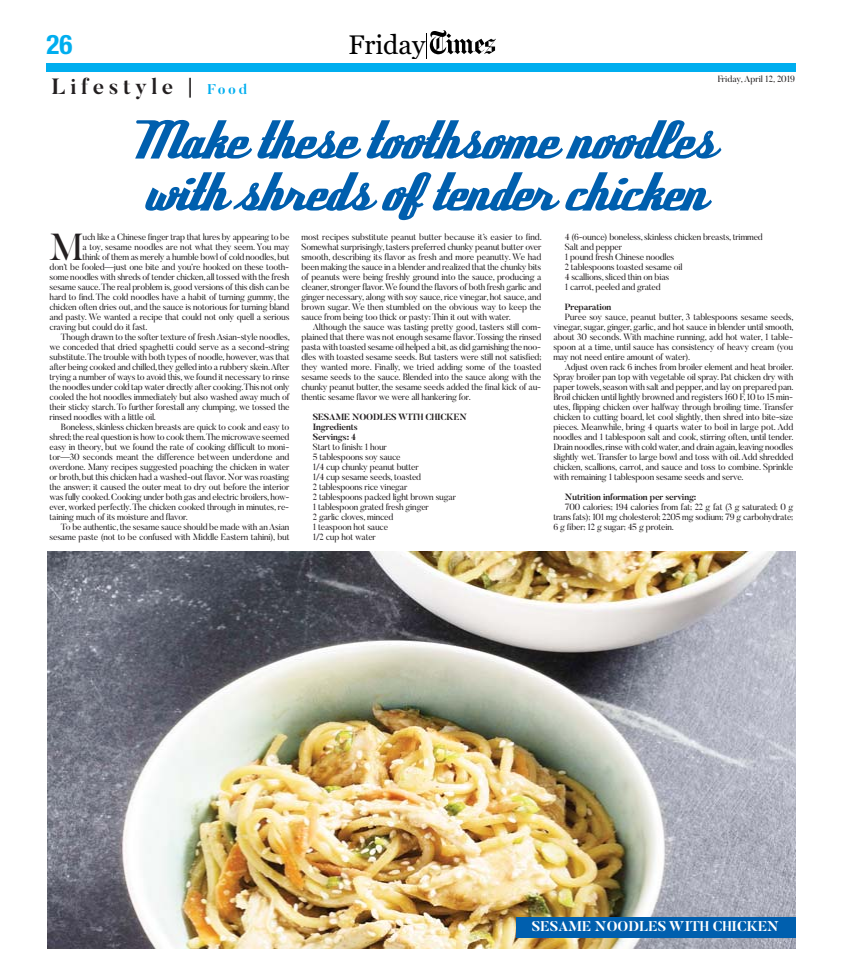
<style>
.page{position:relative;width:842px;height:978px;background:#fff}
.page>*{position:absolute;margin:0;border:0;box-sizing:border-box;transform-origin:0 0}
.t1{font:59px/52px "Deftone Stylus";color:#005fae}
.t2{font:37.4px "Butler";color:#231f20}
.t3{font:700 condensed 27px "Helvetica Neue";color:#00aeef}
.t4{font:26.8px "Georgia+T42";color:#000}
.t5{font:700 22px "Butler";letter-spacing:.2em;color:#231f20}
.t6{font:700 14px "Butler";color:#fff}
.t7{font:9px/10px "Butler";letter-spacing:-.02em;color:#231f20;text-align:justify}
.t8{font:700 9px/10px "Butler";letter-spacing:-.02em;color:#231f20}
.t9{font:9px "Butler";color:#231f20}
.s1{font-size:14px;color:#00aeef}
</style>
<div class="page">
<img style="left:48px;top:551px;width:747px;height:397px">
<div style="left:46px;top:63px;width:750px;height:8px;background:#00aeef"></div>
<svg style="left:429px;top:30px;width:67px;height:25px"></svg>
<div style="left:516px;top:917px;width:279px;height:20px;background:#005fae"></div>
<h3 class="t3" style="left:46px;top:29px;width:27px">26</h3>
<h3 class="t4" style="left:348px;top:29px;width:78px">Friday</h3>
<h3 class="t5" style="left:52px;top:79px;width:197px">Lifestyle | <span class="s1">Food</span></h3>
<p class="t9" style="left:718px;top:75px;width:79px">Friday, April 12, 2019</p>
<h1 class="t1" style="left:132px;top:112px;width:580px">Make these toothsome noodles with shreds of tender chicken</h1>
<h2 class="t2" style="left:50px;top:233px;width:35px">M</h2>
<p class="t7" style="left:82px;top:233px;width:209px">uch like a Chinese finger trap that lures by appearing to be</p>
<p class="t7" style="left:82px;top:243px;width:209px">a toy, sesame noodles are not what they seem. You may</p>
<p class="t7" style="left:82px;top:253px;width:209px">think of them as merely a humble bowl of cold noodles, but</p>
<p class="t7" style="left:50px;top:263px;width:241px">don’t be fooled—just one bite and you’re hooked on these tooth-</p>
<p class="t7" style="left:50px;top:273px;width:241px">some noodles with shreds of tender chicken, all tossed with the fresh</p>
<p class="t7" style="left:50px;top:283px;width:241px">sesame sauce. The real problem is, good versions of this dish can be</p>
<p class="t7" style="left:50px;top:293px;width:241px">hard to find. The cold noodles have a habit of turning gummy, the</p>
<p class="t7" style="left:50px;top:303px;width:241px">chicken often dries out, and the sauce is notorious for turning bland</p>
<p class="t7" style="left:50px;top:313px;width:241px">and pasty. We wanted a recipe that could not only quell a serious</p>
<p class="t7" style="left:50px;top:323px;width:99px">craving but could do it fast.</p>
<p class="t7" style="left:61px;top:333px;width:230px">Though drawn to the softer texture of fresh Asian-style noodles,</p>
<p class="t7" style="left:50px;top:343px;width:241px">we conceded that dried spaghetti could serve as a second-string</p>
<p class="t7" style="left:50px;top:353px;width:241px">substitute. The trouble with both types of noodle, however, was that</p>
<p class="t7" style="left:50px;top:363px;width:241px">after being cooked and chilled, they gelled into a rubbery skein. After</p>
<p class="t7" style="left:50px;top:373px;width:241px">trying a number of ways to avoid this, we found it necessary to rinse</p>
<p class="t7" style="left:50px;top:383px;width:241px">the noodles under cold tap water directly after cooking. This not only</p>
<p class="t7" style="left:50px;top:393px;width:241px">cooled the hot noodles immediately but also washed away much of</p>
<p class="t7" style="left:50px;top:403px;width:241px">their sticky starch. To further forestall any clumping, we tossed the</p>
<p class="t7" style="left:50px;top:413px;width:108px">rinsed noodles with a little oil.</p>
<p class="t7" style="left:61px;top:423px;width:230px">Boneless, skinless chicken breasts are quick to cook and easy to</p>
<p class="t7" style="left:50px;top:433px;width:241px">shred; the real question is how to cook them. The microwave seemed</p>
<p class="t7" style="left:50px;top:443px;width:241px">easy in theory, but we found the rate of cooking difficult to moni-</p>
<p class="t7" style="left:50px;top:453px;width:241px">tor—30 seconds meant the difference between underdone and</p>
<p class="t7" style="left:50px;top:463px;width:241px">overdone. Many recipes suggested poaching the chicken in water</p>
<p class="t7" style="left:50px;top:473px;width:241px">or broth, but this chicken had a washed-out flavor. Nor was roasting</p>
<p class="t7" style="left:50px;top:483px;width:241px">the answer; it caused the outer meat to dry out before the interior</p>
<p class="t7" style="left:50px;top:493px;width:241px">was fully cooked. Cooking under both gas and electric broilers, how-</p>
<p class="t7" style="left:50px;top:503px;width:241px">ever, worked perfectly. The chicken cooked through in minutes, re-</p>
<p class="t7" style="left:50px;top:513px;width:140px">taining much of its moisture and flavor.</p>
<p class="t7" style="left:61px;top:523px;width:230px">To be authentic, the sesame sauce should be made with an Asian</p>
<p class="t7" style="left:50px;top:533px;width:241px">sesame paste (not to be confused with Middle Eastern tahini), but</p>
<p class="t7" style="left:302px;top:233px;width:242px">most recipes substitute peanut butter because it’s easier to find.<br>Somewhat surprisingly, tasters preferred chunky peanut butter over smooth, describing its flavor as fresh and more peanutty. We had been making the sauce in a blender and realized that the chunky bits of peanuts were being freshly ground into the sauce, producing a cleaner, stronger flavor. We found the flavors of both fresh garlic and ginger necessary, along with soy sauce, rice vinegar, hot sauce, and brown sugar. We then stumbled on the obvious way to keep the sauce from being too thick or pasty: Thin it out with water.</p>
<p class="t7" style="left:302px;top:323px;width:241px;text-indent:11px">Although the sauce was tasting pretty good, tasters still com&shy;plained that there was not enough sesame flavor. Tossing the rinsed pasta with toasted sesame oil helped a bit, as did garnishing the noo&shy;dles with toasted sesame seeds. But tasters were still not satisfied; they wanted more. Finally, we tried adding some of the toasted sesame seeds to the sauce. Blended into the sauce along with the chunky peanut butter, the sesame seeds added the final kick of au&shy;thentic sesame flavor we were all hankering for.</p>
<p class="t8" style="left:313px;top:413px;width:156px">SESAME NOODLES WITH CHICKEN<br>Ingredients<br>Servings: 4</p>
<p class="t7" style="left:313px;top:443px;width:145px;text-align:left">Start to finish: 1 hour<br>5 tablespoons soy sauce<br>1/4 cup chunky peanut butter<br>1/4 cup sesame seeds, toasted<br>2 tablespoons rice vinegar<br>2 tablespoons packed light brown sugar<br>1 tablespoon grated fresh ginger<br>2 garlic cloves, minced<br>1 teaspoon hot sauce<br>1/2 cup hot water</p>
<p class="t7" style="left:565px;top:233px;width:200px;text-align:left">4 (6-ounce) boneless, skinless chicken breasts, trimmed<br>Salt and pepper<br>1 pound fresh Chinese noodles<br>2 tablespoons toasted sesame oil<br>4 scallions, sliced thin on bias<br>1 carrot, peeled and grated</p>
<p class="t8" style="left:565px;top:303px;width:48px">Preparation</p>
<p class="t7" style="left:553px;top:313px;width:242px;text-indent:11px">Puree soy sauce, peanut butter, 3 tablespoons sesame seeds, vinegar, sugar, ginger, garlic, and hot sauce in blender until smooth, about 30 seconds. With machine running, add hot water, 1 table&shy;spoon at a time, until sauce has consistency of heavy cream (you may not need entire amount of water).</p>
<p class="t7" style="left:553px;top:363px;width:242px;text-indent:11px">Adjust oven rack 6 inches from broiler element and heat broiler.<br>Spray broiler pan top with vegetable oil spray. Pat chicken dry with paper towels, season with salt and pepper, and lay on prepared pan.<br>Broil chicken until lightly browned and registers 160 F, 10 to 15 min&shy;utes, flipping chicken over halfway through broiling time. Transfer chicken to cutting board, let cool slightly, then shred into bite-size pieces. Meanwhile, bring 4 quarts water to boil in large pot. Add noodles and 1 tablespoon salt and cook, stirring often, until tender.<br>Drain noodles, rinse with cold water, and drain again, leaving noodles slightly wet. Transfer to large bowl and toss with oil. Add shredded chicken, scallions, carrot, and sauce and toss to combine. Sprinkle with remaining 1 tablespoon sesame seeds and serve.</p>
<p class="t8" style="left:565px;top:493px;width:133px">Nutrition information per serving:</p>
<p class="t7" style="left:553px;top:503px;width:241px;text-indent:11px">700 calories; 194 calories from fat; 22 g fat (3 g saturated; 0 g trans fats); 101 mg cholesterol; 2205 mg sodium; 79 g carbohydrate; 6 g fiber; 12 g sugar; 45 g protein.</p>
<h3 class="t6" style="left:532px;top:921px;width:249px">SESAME NOODLES WITH CHICKEN</h3>
</div>
